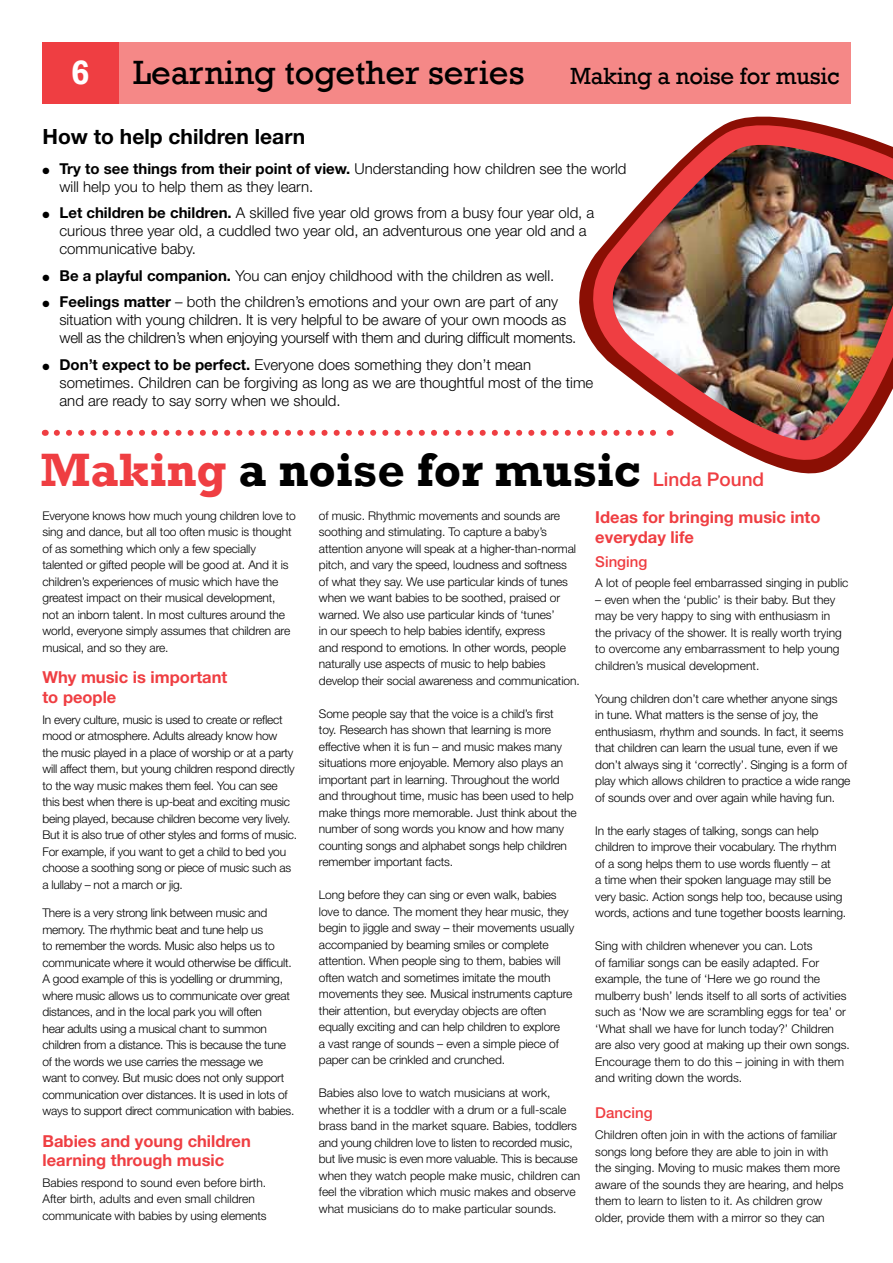
<style>
.page{position:relative;width:893px;height:1263px;background:#fff}
.page>*{position:absolute;margin:0;border:0;box-sizing:border-box;transform-origin:0 0}
.t1{font:700 48px "Rockwell";color:#000}
.t2{font:34.5px "Rockwell";color:#000}
.t3{font:24px "Rockwell";letter-spacing:-.01em;color:#000}
.t4{font:700 21px "Helvetica Neue";color:#000}
.t5{font:500 19.05px "Helvetica Neue";color:#ef3e42}
.t6{font:700 16.5px/19.5px "Helvetica Neue";color:#ef3e42}
.t7{font:300 15px/18px "Helvetica Neue";color:#000}
.t8{font:500 15px "Helvetica Neue";color:#ef3e42}
.t9{font:300 12px/16.5px "Helvetica Neue";letter-spacing:-.01em;color:#000}
.s1{font-weight:700;color:#fff}
.s2{font-weight:700}
.s3{color:#ef3e42}
</style>
<div class="page">
<div style="left:119px;top:43px;width:731px;height:61px;background:#f58887"></div>
<div style="left:43px;top:43px;width:76px;height:61px;background:#ef3e42"></div>
<svg style="left:57px;top:430px;width:508px;height:6px"></svg>
<img style="left:581px;top:96px;width:312px;height:378px">
<h2 class="t2" style="left:71px;top:53px;width:455px"><span class="s1">6</span> Learning together series</h2>
<h3 class="t4" style="left:43px;top:123px;width:264px">How to help children learn</h3>
<h3 class="t3" style="left:570px;top:62px;width:271px">Making a noise for music</h3>
<p class="t7" style="left:60px;top:159px;width:568px;text-indent:-17px">● <span class="s2">Try to see things from their point of view.</span> Understanding how children see the world will help you to help them as they learn.</p>
<p class="t7" style="left:60px;top:203px;width:536px;text-indent:-17px">● <span class="s2">Let children be children.</span> A skilled five year old grows from a busy four year old, a curious three year old, a cuddled two year old, an adventurous one year old and a communicative baby.</p>
<p class="t7" style="left:43px;top:266px;width:513px">● <span class="s2">Be a playful companion.</span> You can enjoy childhood with the children as well.</p>
<p class="t7" style="left:60px;top:292px;width:518px;text-indent:-17px">● <span class="s2">Feelings matter</span> – both the children’s emotions and your own are part of any situation with young children. It is very helpful to be aware of your own moods as well as the children’s when enjoying yourself with them and during difficult moments.</p>
<p class="t7" style="left:60px;top:355px;width:535px;text-indent:-17px">● <span class="s2">Don’t expect to be perfect.</span> Everyone does something they don’t mean sometimes. Children can be forgiving as long as we are thoughtful most of the time and are ready to say sorry when we should.</p>
<h1 class="t1" style="left:40px;top:441px;width:602px"><span class="s3">Making</span> a noise for music</h1>
<h3 class="t5" style="left:653px;top:468px;width:113px">Linda Pound</h3>
<p class="t9" style="left:43px;top:507px;width:255px">Everyone knows how much young children love to sing and dance, but all too often music is thought of as something which only a few specially talented or gifted people will be good at. And it is children’s experiences of music which have the greatest impact on their musical development,<br>not an inborn talent. In most cultures around the world, everyone simply assumes that children are musical, and so they are.</p>
<h3 class="t6" style="left:43px;top:667px;width:186px">Why music is important to people</h3>
<p class="t9" style="left:43px;top:711px;width:256px">In every culture, music is used to create or reflect mood or atmosphere. Adults already know how<br>the music played in a place of worship or at a party will affect them, but young children respond directly to the way music makes them feel. You can see this best when there is up-beat and exciting music being played, because children become very lively.<br>But it is also true of other styles and forms of music.<br>For example, if you want to get a child to bed you choose a soothing song or piece of music such as a lullaby – not a march or jig.</p>
<p class="t9" style="left:43px;top:904px;width:253px">There is a very strong link between music and memory. The rhythmic beat and tune help us<br>to remember the words. Music also helps us to communicate where it would otherwise be difficult.<br>A good example of this is yodelling or drumming, where music allows us to communicate over great distances, and in the local park you will often<br>hear adults using a musical chant to summon children from a distance. This is because the tune of the words we use carries the message we<br>want to convey. But music does not only support communication over distances. It is used in lots of ways to support direct communication with babies.</p>
<h3 class="t6" style="left:43px;top:1130px;width:210px">Babies and young children learning through music</h3>
<p class="t9" style="left:43px;top:1174px;width:226px">Babies respond to sound even before birth.<br>After birth, adults and even small children communicate with babies by using elements</p>
<p class="t9" style="left:319px;top:507px;width:262px">of music. Rhythmic movements and sounds are soothing and stimulating. To capture a baby’s attention anyone will speak at a higher-than-normal pitch, and vary the speed, loudness and softness<br>of what they say. We use particular kinds of tunes when we want babies to be soothed, praised or warned. We also use particular kinds of ‘tunes’<br>in our speech to help babies identify, express<br>and respond to emotions. In other words, people naturally use aspects of music to help babies develop their social awareness and communication.</p>
<p class="t9" style="left:319px;top:705px;width:259px">Some people say that the voice is a child’s first<br>toy. Research has shown that learning is more effective when it is fun – and music makes many situations more enjoyable. Memory also plays an important part in learning. Throughout the world and throughout time, music has been used to help make things more memorable. Just think about the number of song words you know and how many counting songs and alphabet songs help children remember important facts.</p>
<p class="t9" style="left:319px;top:887px;width:257px">Long before they can sing or even walk, babies love to dance. The moment they hear music, they begin to jiggle and sway – their movements usually accompanied by beaming smiles or complete attention. When people sing to them, babies will often watch and sometimes imitate the mouth movements they see. Musical instruments capture their attention, but everyday objects are often equally exciting and can help children to explore<br>a vast range of sounds – even a simple piece of paper can be crinkled and crunched.</p>
<p class="t9" style="left:319px;top:1085px;width:263px">Babies also love to watch musicians at work, whether it is a toddler with a drum or a full-scale brass band in the market square. Babies, toddlers and young children love to listen to recorded music, but live music is even more valuable. This is because when they watch people make music, children can feel the vibration which music makes and observe what musicians do to make particular sounds.</p>
<h3 class="t6" style="left:595px;top:507px;width:227px">Ideas for bringing music into everyday life</h3>
<p class="t8" style="left:595px;top:552px;width:53px">Singing</p>
<p class="t9" style="left:595px;top:574px;width:255px">A lot of people feel embarrassed singing in public</p>
<p class="t9" style="left:595px;top:591px;width:248px">– even when the ‘public’ is their baby. But they may be very happy to sing with enthusiasm in the privacy of the shower. It is really worth trying to overcome any embarrassment to help young children’s musical development.</p>
<p class="t9" style="left:595px;top:690px;width:257px">Young children don’t care whether anyone sings<br>in tune. What matters is the sense of joy, the enthusiasm, rhythm and sounds. In fact, it seems that children can learn the usual tune, even if we don’t always sing it ‘correctly’. Singing is a form of play which allows children to practice a wide range of sounds over and over again while having fun.</p>
<p class="t9" style="left:595px;top:822px;width:252px">In the early stages of talking, songs can help children to improve their vocabulary. The rhythm of a song helps them to use words fluently – at<br>a time when their spoken language may still be very basic. Action songs help too, because using words, actions and tune together boosts learning.</p>
<p class="t9" style="left:595px;top:937px;width:256px">Sing with children whenever you can. Lots<br>of familiar songs can be easily adapted. For example, the tune of ‘Here we go round the mulberry bush’ lends itself to all sorts of activities such as ‘Now we are scrambling eggs for tea’ or ‘What shall we have for lunch today?’ Children are also very good at making up their own songs.<br>Encourage them to do this – joining in with them and writing down the words.</p>
<p class="t8" style="left:595px;top:1104px;width:59px">Dancing</p>
<p class="t9" style="left:595px;top:1126px;width:250px">Children often join in with the actions of familiar songs long before they are able to join in with the singing. Moving to music makes them more aware of the sounds they are hearing, and helps them to learn to listen to it. As children grow older, provide them with a mirror so they can</p>
</div>
